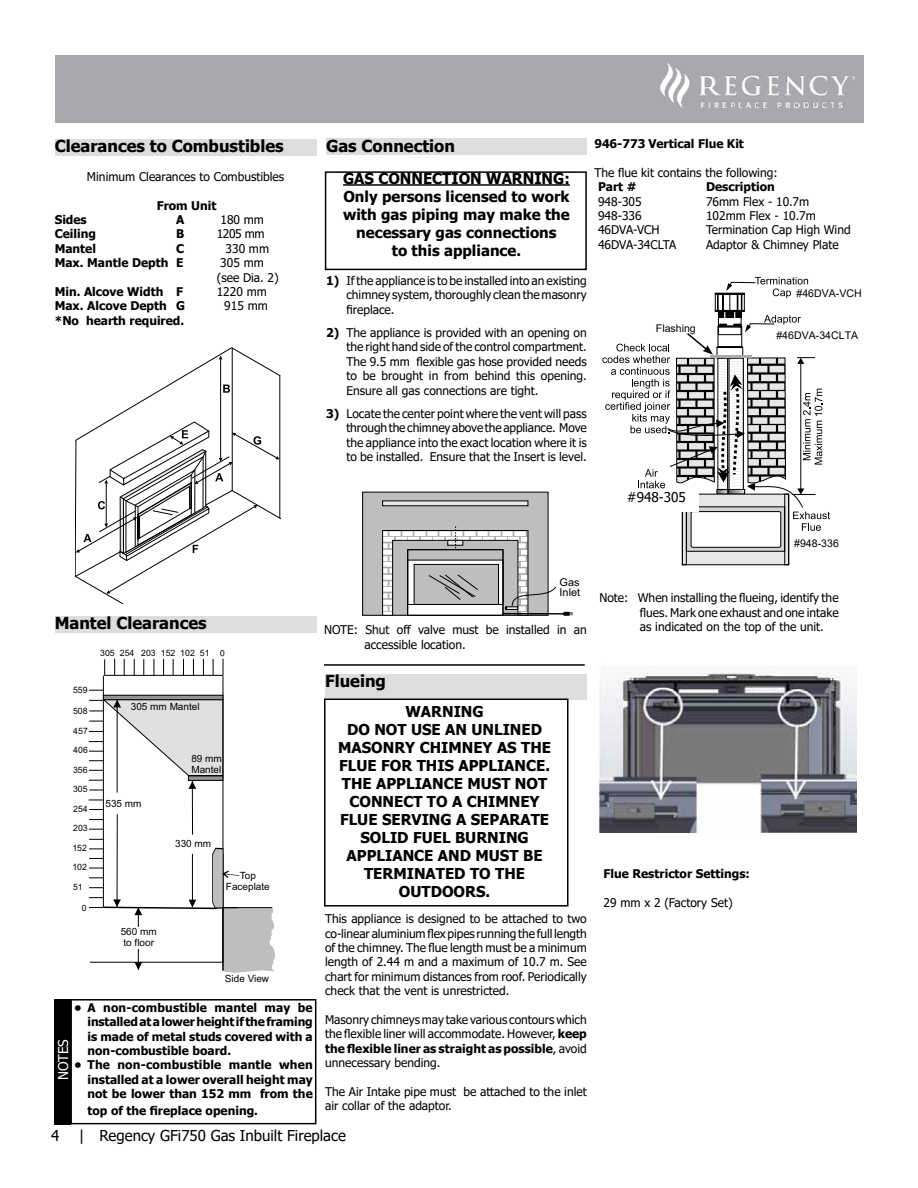
<style>
.page{position:relative;width:918px;height:1188px;background:#fff}
.page>*{position:absolute;margin:0;border:0;box-sizing:border-box;transform-origin:0 0}
.t1{font:700 16.5px "Tahoma";color:#000}
.t2{font:700 15px/18px "Tahoma";color:#000;text-align:center}
.t3{font:15px "Tahoma";color:#000}
.t4{font:13.5px "Tahoma";color:#000}
.t5{font:13.5px "Tahoma";color:#fff}
.t6{font:12px/14.4px "Tahoma";color:#000;text-align:justify}
.t7{font:700 12px/14.4px "Tahoma";color:#000;text-align:justify}
.t8{font:10.8px/10.8px "Arial";color:#000}
.t9{font:10.65px "Arial";color:#000}
.t10{font:10.65px "Arial";color:#000}
.t11{font:10.05px/11.1px "Arial";color:#000}
.t12{font:9.9px "Arial";color:#000}
.t13{font:8.7px "Arial";color:#000}
.s1{font-weight:700}
.s2{font-style:inherit}
.s3{font-size:10.05px}
</style>
<div class="page">
<div style="left:56px;top:55px;width:808px;height:67px;background:#a7a9ac"></div>
<img style="left:661px;top:63px;width:194px;height:45px">
<div style="left:325px;top:675px;width:262px;height:16px;background:#dcddde"></div>
<div style="left:325px;top:691px;width:262px;height:9px;background:#dcddde"></div>
<div style="left:326px;top:139px;width:261px;height:16px;background:#dcddde"></div>
<hr style="left:343px;top:184px;width:227px;height:2px;background:#000">
<div style="left:55px;top:616px;width:261px;height:16px;background:#dcddde"></div>
<div style="left:55px;top:139px;width:261px;height:16px;background:#dcddde"></div>
<div style="left:325px;top:171px;width:262px;height:99px;border:2px solid #000"></div>
<div style="left:363px;top:492px;width:185px;height:123px;background:#bcbec0"></div>
<div style="left:362px;top:492px;width:186px;height:124px;border:1px solid #000"></div>
<div style="left:383px;top:501px;width:145px;height:5px;background:#e6e7e8"></div>
<svg style="left:382px;top:526px;width:191px;height:90px"></svg>
<svg style="left:106px;top:590px;width:4px;height:4px"></svg>
<svg style="left:75px;top:347px;width:205px;height:230px"></svg>
<hr style="left:324px;top:664px;width:261px;height:2px;background:#000">
<div style="left:324px;top:699px;width:244px;height:208px;border:2px solid #000"></div>
<img style="left:598px;top:672px;width:258px;height:160px">
<svg style="left:682px;top:494px;width:107px;height:71px;background:#c2c3c4"></svg>
<svg style="left:688px;top:531px;width:95px;height:18px"></svg>
<div style="left:682px;top:494px;width:4px;height:71px;border:1px solid #000"></div>
<div style="left:785px;top:494px;width:4px;height:71px;border:1px solid #000"></div>
<div style="left:691px;top:512px;width:90px;height:35px;background:#fff;border-radius:2px"></div>
<div style="left:691px;top:511px;width:90px;height:36px;border:1px solid #000;border-radius:2px"></div>
<svg style="left:602px;top:277px;width:228px;height:254px"></svg>
<div style="left:627px;top:492px;width:71px;height:20px;background:#fff"></div>
<svg style="left:89px;top:659px;width:186px;height:314px"></svg>
<div style="left:55px;top:999px;width:16px;height:125px;background:#000"></div>
<div style="left:70px;top:999px;width:246px;height:125px;border:2px solid #000"></div>
<h1 class="t1" style="left:55px;top:134px;width:230px">Clearances to Combustibles</h1>
<p class="t6" style="left:87px;top:170px;width:199px">Minimum Clearances to Combustibles</p>
<p class="t7" style="left:157px;top:199px;width:61px">From Unit</p>
<p class="t7" style="left:55px;top:213px;width:34px">Sides</p>
<p class="t7" style="left:176px;top:213px;width:10px">A</p>
<p class="t6" style="left:221px;top:213px;width:45px">180 mm</p>
<p class="t7" style="left:55px;top:227px;width:43px">Ceiling</p>
<p class="t7" style="left:176px;top:227px;width:10px">B</p>
<p class="t6" style="left:217px;top:228px;width:49px">1205 mm</p>
<p class="t7" style="left:55px;top:242px;width:43px">Mantel</p>
<p class="t7" style="left:176px;top:242px;width:10px">C</p>
<p class="t6" style="left:226px;top:242px;width:45px">330 mm</p>
<p class="t7" style="left:55px;top:256px;width:130px">Max. Mantle Depth E</p>
<p class="t6" style="left:217px;top:256px;width:64px">305 mm (see Dia. 2)</p>
<p class="t7" style="left:55px;top:285px;width:130px">Min. Alcove Width F</p>
<p class="t6" style="left:217px;top:285px;width:52px">1220 mm</p>
<p class="t7" style="left:55px;top:299px;width:132px">Max. Alcove Depth G</p>
<p class="t6" style="left:224px;top:300px;width:45px">915 mm</p>
<p class="t7" style="left:55px;top:314px;width:131px">*No hearth required.</p>
<p class="t7" style="left:594px;top:137px;width:151px">946-773 Vertical Flue Kit</p>
<p class="t6" style="left:594px;top:166px;width:185px">The flue kit contains the following:</p>
<h1 class="t1" style="left:326px;top:134px;width:130px">Gas Connection</h1>
<p class="t2" style="left:343px;top:170px;width:228px">GAS CONNECTION WARNING:<br>Only persons licensed to work with gas piping may make the necessary gas connections<br>to this appliance.</p>
<p class="t6" style="left:346px;top:274px;width:242px;text-indent:-20px"><span class="s1">1)</span> If the appliance is to be installed into an existing chimney system, thoroughly clean the masonry fireplace.</p>
<p class="t6" style="left:346px;top:326px;width:242px;text-indent:-20px"><span class="s1">2)</span> The appliance is provided with an opening on the right hand side of the control compartment.<br>The 9.5 mm flexible gas hose provided needs to be brought in from behind this opening.<br>Ensure all gas connections are tight.</p>
<p class="t6" style="left:346px;top:407px;width:242px;text-indent:-20px"><span class="s1">3)</span> Locate the center point where the vent will pass through the chimney above the appliance. Move the appliance into the exact location where it is to be installed. Ensure that the Insert is level.</p>
<p class="t7" style="left:598px;top:180px;width:40px">Part #</p>
<p class="t7" style="left:706px;top:180px;width:70px">Description</p>
<p class="t6" style="left:598px;top:195px;width:45px">948-305</p>
<p class="t6" style="left:706px;top:195px;width:105px">76mm Flex - 10.7m</p>
<p class="t6" style="left:598px;top:209px;width:45px">948-336</p>
<p class="t6" style="left:706px;top:209px;width:111px">102mm Flex - 10.7m</p>
<p class="t6" style="left:598px;top:224px;width:63px">46DVA-VCH</p>
<p class="t6" style="left:706px;top:224px;width:146px">Termination Cap High Wind</p>
<p class="t6" style="left:598px;top:238px;width:80px">46DVA-34CLTA</p>
<p class="t6" style="left:706px;top:238px;width:134px">Adaptor &amp; Chimney Plate</p>
<p class="t9" style="left:796px;top:286px;width:67px">#46DVA-VCH</p>
<p class="t10" style="left:656px;top:321px;width:42px">Flashing</p>
<p class="t9" style="left:776px;top:328px;width:83px">#46DVA-<span class="s2">34CLTA</span></p>
<p class="t4" style="left:627px;top:488px;width:60px">#948-305</p>
<p class="t9" style="left:629px;top:491px;width:46px">#948-<span class="s2">305</span></p>
<h1 class="t1" style="left:55px;top:611px;width:153px">Mantel Clearances</h1>
<p class="t13" style="left:73px;top:684px;width:16px">559</p>
<p class="t13" style="left:73px;top:705px;width:16px">508</p>
<p class="t13" style="left:73px;top:725px;width:16px">457</p>
<p class="t13" style="left:73px;top:744px;width:16px">406</p>
<p class="t13" style="left:73px;top:763px;width:16px">356</p>
<p class="t13" style="left:73px;top:783px;width:16px">305</p>
<p class="t13" style="left:73px;top:803px;width:16px">254</p>
<p class="t13" style="left:73px;top:822px;width:16px">203</p>
<p class="t13" style="left:72px;top:842px;width:16px">152</p>
<p class="t13" style="left:72px;top:861px;width:16px">102</p>
<p class="t13" style="left:73px;top:881px;width:11px">51</p>
<p class="t13" style="left:82px;top:902px;width:6px">0</p>
<p class="t13" style="left:100px;top:647px;width:96px">305 254 203 152 102</p>
<p class="t13" style="left:200px;top:647px;width:11px">51</p>
<p class="t13" style="left:225px;top:660px;width:6px;rotate:-180deg">0</p>
<p class="t11" style="left:131px;top:701px;width:70px">305 mm Mantel</p>
<p class="t11" style="left:106px;top:798px;width:38px">535 mm</p>
<p class="t12" style="left:121px;top:925px;width:38px">56<span class="s2">0</span> <span class="s3">mm</span></p>
<p class="t11" style="left:124px;top:937px;width:32px">to floor</p>
<p class="t11" style="left:191px;top:753px;width:32px">89 mm<br>Mantel</p>
<p class="t11" style="left:175px;top:838px;width:38px">330 mm</p>
<p class="t11" style="left:226px;top:870px;width:45px;text-align:center">Top<br>Faceplate</p>
<p class="t11" style="left:225px;top:973px;width:46px">Side View</p>
<p class="t7" style="left:88px;top:1001px;width:227px;text-indent:-14px">• A non-combustible mantel may be installed at a lower height if the framing is made of metal studs covered with a non-combustible board.</p>
<p class="t7" style="left:88px;top:1058px;width:227px;text-indent:-14px">• The non-combustible mantle when installed at a lower overall height may not be lower than 152 mm from the</p>
<p class="t7" style="left:88px;top:1104px;width:172px">top of the fireplace opening.</p>
<p class="t5" style="left:54px;top:1080px;width:43px;rotate:-90deg">NOTES</p>
<p class="t8" style="left:560px;top:576px;width:22px">Gas<br>Inlet</p>
<p class="t6" style="left:364px;top:623px;width:224px;text-indent:-40px">NOTE: Shut off valve must be installed in an accessible location.</p>
<h1 class="t1" style="left:325px;top:670px;width:62px">Flueing</h1>
<p class="t2" style="left:338px;top:703px;width:214px">WARNING<br>DO NOT USE AN UNLINED<br>MASONRY CHIMNEY AS THE<br>FLUE FOR THIS APPLIANCE.<br>THE APPLIANCE MUST NOT<br>CONNECT TO A CHIMNEY<br>FLUE SERVING A SEPARATE<br>SOLID FUEL BURNING<br>APPLIANCE AND MUST BE<br>TERMINATED TO THE<br>OUTDOORS.</p>
<p class="t6" style="left:325px;top:912px;width:263px">This appliance is designed to be attached to two co-linear aluminium flex pipes running the full length of the chimney. The flue length must be a minimum length of 2.44 m and a maximum of 10.7 m. See chart for minimum distances from roof. Periodically check that the vent is unrestricted.</p>
<p class="t6" style="left:325px;top:1013px;width:263px">Masonry chimneys may take various contours which the flexible liner will accommodate. However, <span class="s1">keep the flexible liner as straight as possible</span>, avoid unnecessary bending.</p>
<p class="t6" style="left:325px;top:1085px;width:263px">The Air Intake pipe must be attached to the inlet air collar of the adaptor.</p>
<p class="t9" style="left:794px;top:536px;width:46px">#948-336</p>
<p class="t6" style="left:640px;top:592px;width:200px;text-indent:-40px">Note: When installing the flueing, identify the flues. Mark one exhaust and one intake as indicated on the top of the unit.</p>
<p class="t7" style="left:604px;top:867px;width:148px">Flue Restrictor Settings:</p>
<p class="t6" style="left:604px;top:896px;width:131px">29 mm x 2 (Factory Set)</p>
<p class="t3" style="left:51px;top:1126px;width:10px">4</p>
<p class="t3" style="left:79px;top:1126px;width:269px">| Regency GFi750 Gas Inbuilt Fireplace</p>
</div>
